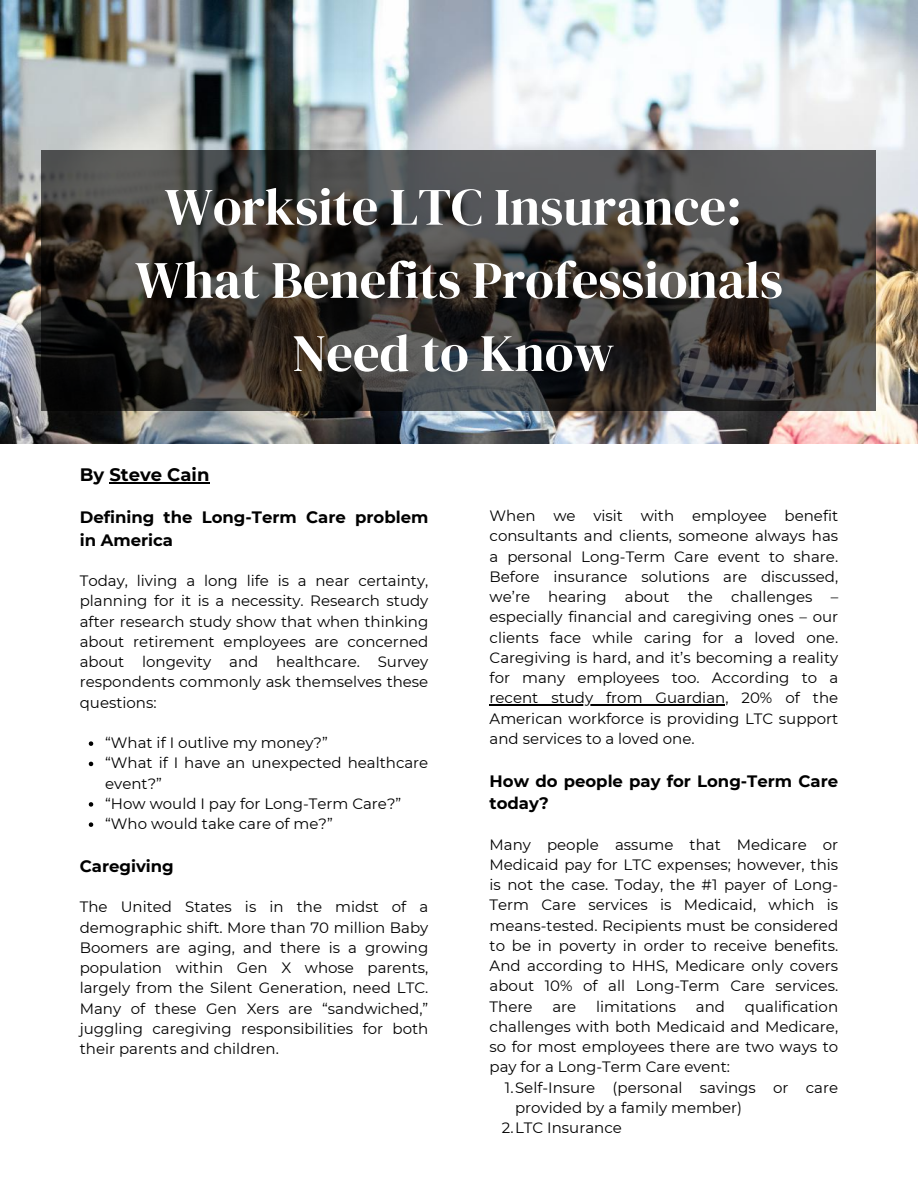
<style>
.page{position:relative;width:918px;height:1188px;background:#fff}
.page>*{position:absolute;margin:0;border:0;box-sizing:border-box;transform-origin:0 0}
.t1{font:52.5px/73.2px "DM Serif Display";color:#fff;text-align:center}
.t2{font:700 18px "Montserrat";color:#000}
.t3{font:700 16.5px/22.5px "Montserrat";color:#000}
.t4{font:15px/20.2px "Montserrat";color:#000;text-align:justify}
</style>
<div class="page">
<img style="left:0;top:0;width:918px;height:443px">
<svg style="left:42px;top:150px;width:834px;height:261px;background:#3a3735"></svg>
<hr style="left:109px;top:482px;width:100px;height:1px;background:#000">
<svg style="left:89px;top:741px;width:4px;height:5px"></svg>
<svg style="left:89px;top:762px;width:4px;height:4px"></svg>
<svg style="left:89px;top:802px;width:4px;height:5px"></svg>
<svg style="left:89px;top:822px;width:4px;height:5px"></svg>
<hr style="left:490px;top:704px;width:235px;height:2px;background:#000">
<h1 class="t1" style="left:135px;top:170px;width:649px">Worksite LTC Insurance:<br>What Benefits Professionals<br>Need to Know</h1>
<p class="t2" style="left:80px;top:463px;width:131px">By Steve Cain</p>
<p class="t3" style="left:80px;top:506px;width:350px">Defining the Long-Term Care problem in America</p>
<p class="t4" style="left:80px;top:571px;width:350px">Today, living a long life is a near certainty, planning for it is a necessity. Research study after research study show that when thinking about retirement employees are concerned about longevity and healthcare. Survey respondents commonly ask themselves these questions:</p>
<p class="t4" style="left:105px;top:733px;width:325px;text-align:left">“What if I outlive my money?”<br>“What if I have an unexpected healthcare event?”<br>“How would I pay for Long-Term Care?” “Who would take care of me?”</p>
<p class="t3" style="left:80px;top:855px;width:96px">Caregiving</p>
<p class="t4" style="left:80px;top:897px;width:350px">The United States is in the midst of a demographic shift. More than 70 million Baby Boomers are aging, and there is a growing population within Gen X whose parents, largely from the Silent Generation, need LTC.<br>Many of these Gen Xers are “sandwiched,” juggling caregiving responsibilities for both their parents and children.</p>
<p class="t4" style="left:490px;top:506px;width:350px">When we visit with employee benefit consultants and clients, someone always has a personal Long-Term Care event to share.<br>Before insurance solutions are discussed, we’re hearing about the challenges – especially financial and caregiving ones – our clients face while caring for a loved one.<br>Caregiving is hard, and it’s becoming a reality for many employees too. According to a recent study from Guardian, 20% of the American workforce is providing LTC support and services to a loved one.</p>
<p class="t3" style="left:490px;top:769px;width:350px">How do people pay for Long-Term Care today?</p>
<p class="t4" style="left:490px;top:834px;width:350px">Many people assume that Medicare or Medicaid pay for LTC expenses; however, this is not the case. Today, the #1 payer of Long-Term Care services is Medicaid, which is means-tested. Recipients must be considered to be in poverty in order to receive benefits.<br>And according to HHS, Medicare only covers about 10% of all Long-Term Care services.<br>There</p>
<p class="t4" style="left:490px;top:996px;width:350px;text-indent:255px">qualification challenges with both Medicaid and Medicare, so for most employees there are two ways to pay for a Long-Term Care event:</p>
<p class="t4" style="left:505px;top:1077px;width:335px">1.Self-Insure (personal savings or care</p>
<p class="t4" style="left:515px;top:1097px;width:229px">provided by a family member)</p>
<p class="t4" style="left:502px;top:1118px;width:121px">2.LTC Insurance</p>
<p class="t4" style="left:552px;top:996px;width:25px">are</p>
<p class="t4" style="left:596px;top:996px;width:81px">limitations</p>
<p class="t4" style="left:696px;top:996px;width:31px">and</p>
</div>
